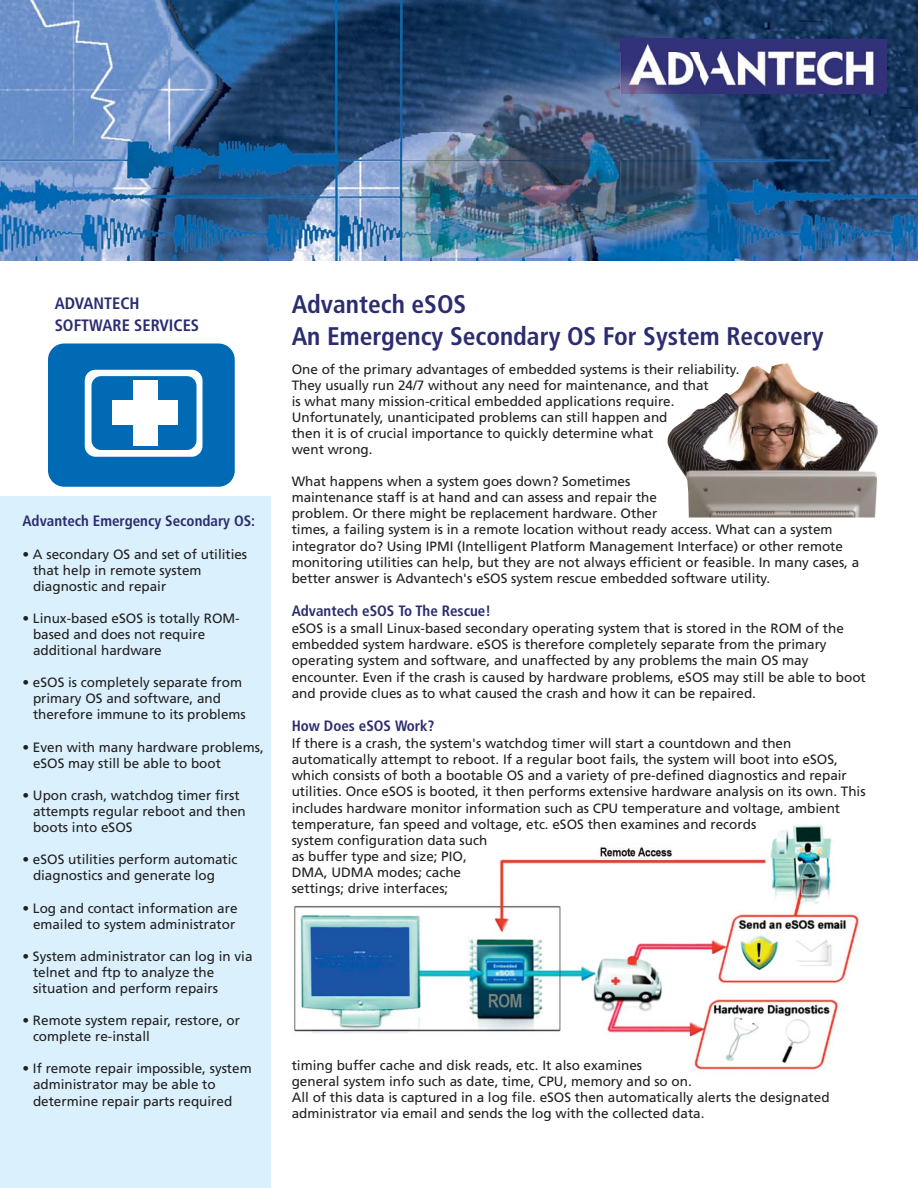
<style>
.page{position:relative;width:918px;height:1188px;background:#fff}
.page>*{position:absolute;margin:0;border:0;box-sizing:border-box;transform-origin:0 0}
.t1{font:700 condensed 25.5px/31.2px "Frutiger";color:#2c2c70}
.t2{font:700 condensed 16.5px/22.5px "Frutiger";color:#2c2c70}
.t3{font:700 condensed 15px "Frutiger";color:#2c2c70}
.t4{font:13.5px/16px "Frutiger";color:#231f20}
</style>
<div class="page">
<img style="left:0;top:0;width:918px;height:1188px">
<p class="t2" style="left:55px;top:293px;width:146px">ADVANTECH<br>SOFTWARE SERVICES</p>
<p class="t3" style="left:22px;top:514px;width:234px">Advantech Emergency Secondary OS:</p>
<p class="t4" style="left:33px;top:547px;width:216px;text-indent:-11px">• A secondary OS and set of utilities that help in remote system diagnostic and repair</p>
<p class="t4" style="left:33px;top:611px;width:208px;text-indent:-11px">• Linux-based eSOS is totally ROM&shy;based and does not require additional hardware</p>
<p class="t4" style="left:33px;top:676px;width:214px;text-indent:-11px">• eSOS is completely separate from primary OS and software, and therefore immune to its problems</p>
<p class="t4" style="left:33px;top:740px;width:232px;text-indent:-11px">• Even with many hardware problems, eSOS may still be able to boot</p>
<p class="t4" style="left:33px;top:788px;width:214px;text-indent:-11px">• Upon crash, watchdog timer first attempts regular reboot and then boots into eSOS</p>
<p class="t4" style="left:33px;top:853px;width:206px;text-indent:-11px">• eSOS utilities perform automatic diagnostics and generate log</p>
<p class="t4" style="left:22px;top:901px;width:217px;text-align:right">• Log and contact information are emailed to system administrator</p>
<p class="t4" style="left:33px;top:949px;width:221px;text-indent:-11px">• System administrator can log in via telnet and ftp to analyze the situation and perform repairs</p>
<p class="t4" style="left:33px;top:1013px;width:209px;text-indent:-11px">• Remote system repair, restore, or complete re-install</p>
<p class="t4" style="left:33px;top:1062px;width:220px;text-indent:-11px">• If remote repair impossible, system administrator may be able to determine repair parts required</p>
<h1 class="t1" style="left:292px;top:291px;width:533px">Advantech eSOS<br>An Emergency Secondary OS For System Recovery</h1>
<p class="t4" style="left:292px;top:362px;width:449px">One of the primary advantages of embedded systems is their reliability.<br>They usually run 24/7 without any need for maintenance, and that<br>is what many mission-critical embedded applications require.<br>Unfortunately, unanticipated problems can still happen and<br>then it is of crucial importance to quickly determine what<br>went wrong.</p>
<p class="t4" style="left:292px;top:475px;width:569px">What happens when a system goes down? Sometimes<br>maintenance staff is at hand and can assess and repair the<br>problem. Or there might be replacement hardware. Other<br>times, a failing system is in a remote location without ready access. What can a system integrator do? Using IPMI (Intelligent Platform Management Interface) or other remote monitoring utilities can help, but they are not always efficient or feasible. In many cases, a better answer is Advantech's eSOS system rescue embedded software utility.</p>
<p class="t3" style="left:292px;top:605px;width:201px">Advantech eSOS To The Rescue!</p>
<p class="t4" style="left:292px;top:622px;width:576px">eSOS is a small Linux-based secondary operating system that is stored in the ROM of the embedded system hardware. eSOS is therefore completely separate from the primary operating system and software, and unaffected by any problems the main OS may encounter. Even if the crash is caused by hardware problems, eSOS may still be able to boot and provide clues as to what caused the crash and how it can be repaired.</p>
<p class="t3" style="left:292px;top:720px;width:144px">How Does eSOS Work?</p>
<p class="t4" style="left:292px;top:737px;width:575px">If there is a crash, the system's watchdog timer will start a countdown and then automatically attempt to reboot. If a regular boot fails, the system will boot into eSOS, which consists of both a bootable OS and a variety of pre-defined diagnostics and repair utilities. Once eSOS is booted, it then performs extensive hardware analysis on its own. This includes hardware monitor information such as CPU temperature and voltage, ambient temperature, fan speed and voltage, etc. eSOS then examines and records<br>system configuration data such<br>as buffer type and size; PIO,<br>DMA, UDMA modes; cache<br>settings; drive interfaces;</p>
<p class="t4" style="left:292px;top:1058px;width:539px">timing buffer cache and disk reads, etc. It also examines<br>general system info such as date, time, CPU, memory and so on.<br>All of this data is captured in a log file. eSOS then automatically alerts the designated administrator via email and sends the log with the collected data.</p>
</div>
